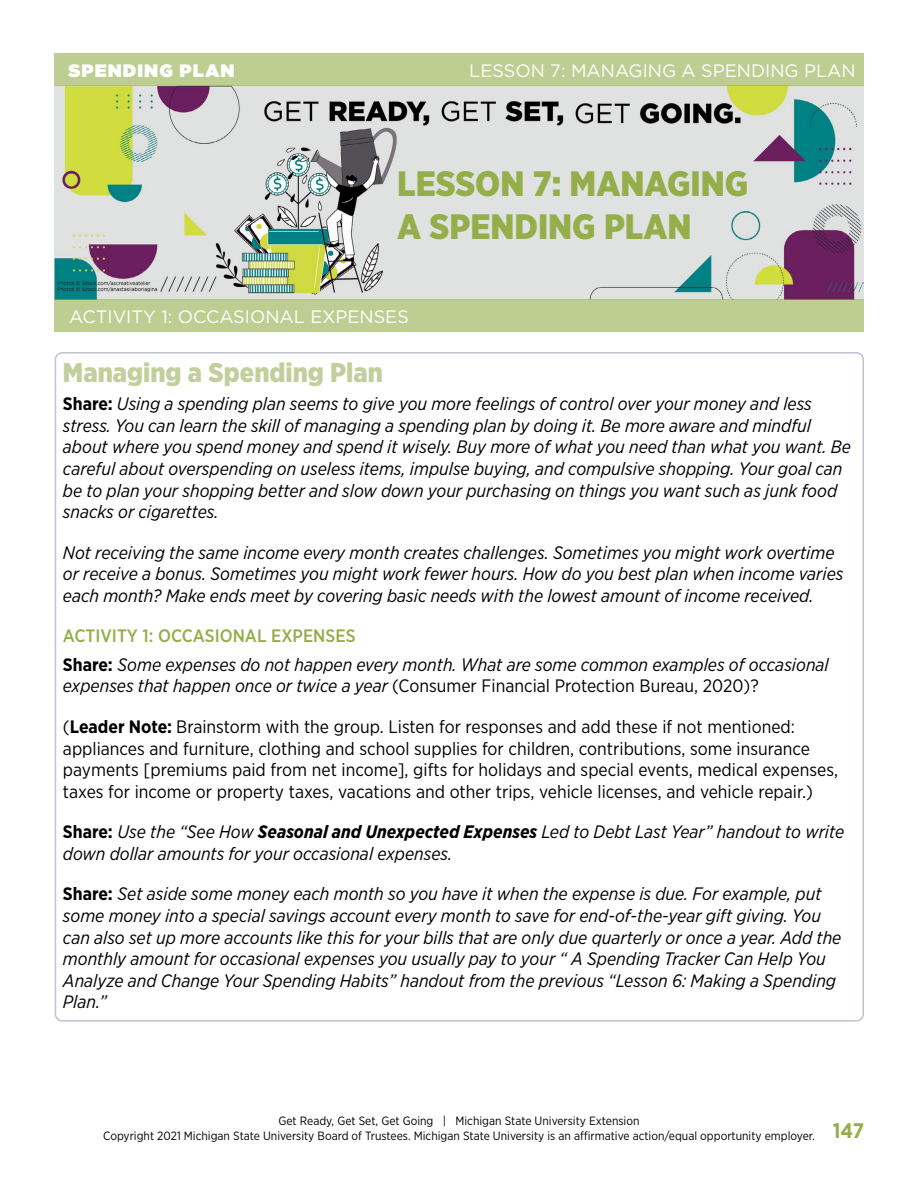
<style>
.page{position:relative;width:918px;height:1188px;background:#fff}
.page>*{position:absolute;margin:0;border:0;box-sizing:border-box;transform-origin:0 0}
.t1{font:900 35.25px/42.3px "Gotham Narrow";color:#94ae4a}
.Subhead1{font:900 27px "Gotham Narrow";color:#c2ce9b}
.Bullet__para_space_a{font:italic 18px/21.6px "Gotham Narrow";color:#000}
.Bullet__para_space_a-2{font:18px/21.6px "Gotham Narrow";color:#000}
.t2{font:18px "Gotham";color:#fff}
.Bullet__para_space_a-3{font:500 18px "Gotham Narrow";color:#94ae4a}
.t3{font:900 18px "Gotham";letter-spacing:.06em;color:#fff}
.t4{font:12px/14.4px "Gotham Narrow";color:#000}
.s1{font-weight:700;font-style:normal}
.s2{font-style:normal}
.s3{font-weight:700}
.s4{font-weight:700;font-size:21px;color:#94ae4a}
</style>
<div class="page">
<img style="left:54px;top:86px;width:810px;height:214px">
<div style="left:54px;top:300px;width:810px;height:32px;background:#bece92"></div>
<div style="left:54px;top:53px;width:810px;height:33px;background:#bece92"></div>
<p class="t3" style="left:68px;top:57px;width:168px">SPENDING PLAN</p>
<p class="t2" style="left:469px;top:59px;width:388px">LESSON 7: MANAGING A SPENDING PLAN</p>
<p class="t1" style="left:397px;top:163px;width:353px">LESSON 7: MANAGING<br>A SPENDING PLAN</p>
<p class="t2" style="left:69px;top:305px;width:341px">ACTIVITY 1: OCCASIONAL EXPENSES</p>
<h2 class="Subhead1" style="left:63px;top:355px;width:322px">Managing a Spending Plan</h2>
<p class="Bullet__para_space_a" style="left:63px;top:393px;width:790px"><span class="s1">Share:</span> Using a spending plan seems to give you more feelings of control over your money and less stress. You can learn the skill of managing a spending plan by doing it. Be more aware and mindful about where you spend money and spend it wisely. Buy more of what you need than what you want. Be careful about overspending on useless items, impulse buying, and compulsive shopping. Your goal can be to plan your shopping better and slow down your purchasing on things you want such as junk food snacks or cigarettes.</p>
<p class="Bullet__para_space_a" style="left:63px;top:541px;width:782px">Not receiving the same income every month creates challenges. Sometimes you might work overtime or receive a bonus. Sometimes you might work fewer hours. How do you best plan when income varies each month? Make ends meet by covering basic needs with the lowest amount of income received.</p>
<p class="Bullet__para_space_a-3" style="left:63px;top:625px;width:294px">ACTIVITY 1: OCCASIONAL EXPENSES</p>
<p class="Bullet__para_space_a" style="left:63px;top:653px;width:767px"><span class="s1">Share:</span> Some expenses do not happen every month. What are some common examples of occasional expenses that happen once or twice a year <span class="s2">(Consumer Financial Protection Bureau, 2020)?</span></p>
<p class="Bullet__para_space_a-2" style="left:63px;top:715px;width:777px">(<span class="s3">Leader Note:</span> Brainstorm with the group. Listen for responses and add these if not mentioned: appliances and furniture, clothing and school supplies for children, contributions, some insurance payments [premiums paid from net income], gifts for holidays and special events, medical expenses, taxes for income or property taxes, vacations and other trips, vehicle licenses, and vehicle repair.)</p>
<p class="Bullet__para_space_a" style="left:63px;top:821px;width:783px"><span class="s1">Share:</span> Use the “See How <span class="s3">Seasonal and Unexpected Expenses</span> Led to Debt Last Year” handout to write down dollar amounts for your occasional expenses.</p>
<p class="Bullet__para_space_a" style="left:63px;top:883px;width:780px"><span class="s1">Share:</span> Set aside some money each month so you have it when the expense is due. For example, put some money into a special savings account every month to save for end-of-the-year gift giving. You can also set up more accounts like this for your bills that are only due quarterly or once a year. Add the monthly amount for occasional expenses you usually pay to your “ A Spending Tracker Can Help You Analyze and Change Your Spending Habits” handout from the previous “Lesson 6: Making a Spending Plan.”</p>
<p class="t4" style="left:103px;top:1114px;width:763px;text-indent:175px">Get Ready, Get Set, Get Going | Michigan State University Extension<br>Copyright 2021 Michigan State University Board of Trustees. Michigan State University is an affirmative action/equal opportunity employer. <span class="s4">147</span></p>
</div>
